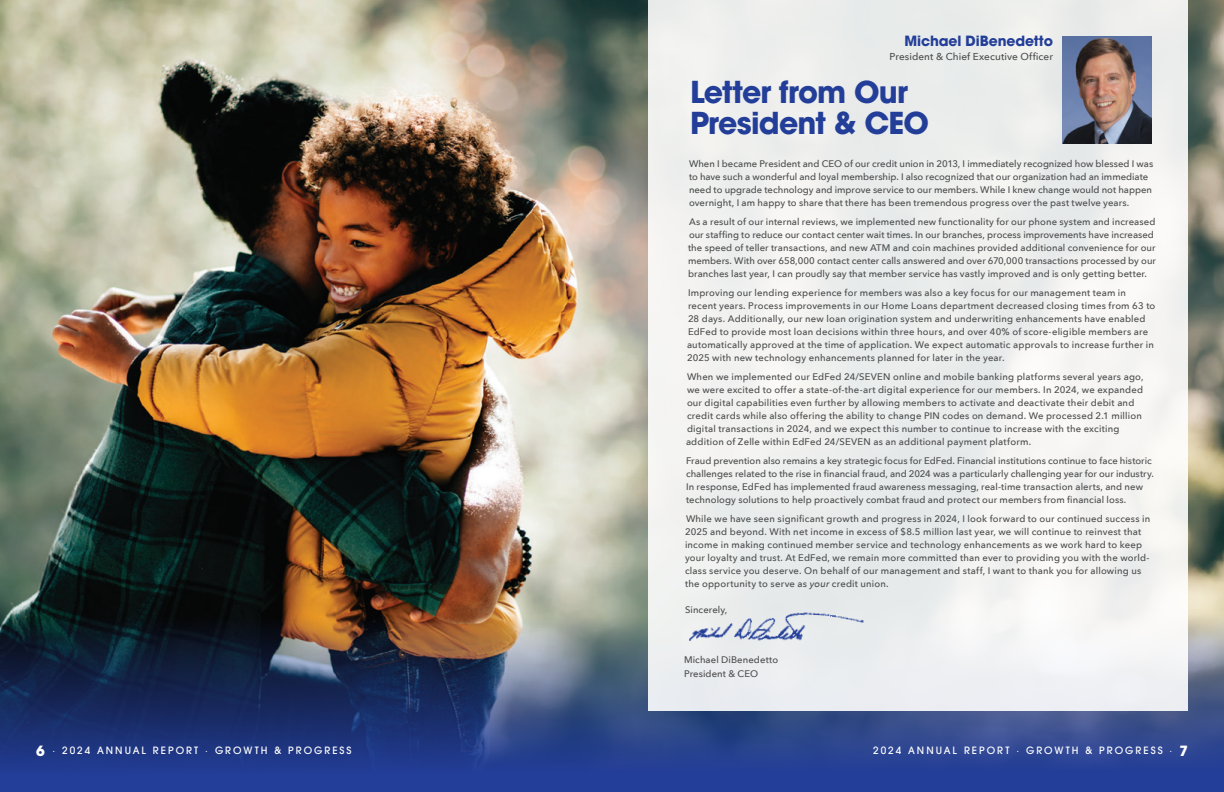
<style>
.page{position:relative;width:1224px;height:792px;background:#fff}
.page>*{position:absolute;margin:0;border:0;box-sizing:border-box;transform-origin:0 0}
.t1{font:700 30px/31px "ITC Avant Garde Pro";letter-spacing:-.025em;color:#233e98}
.t2{font:700 14px "ITC Avant Garde Pro";letter-spacing:-.01em;color:#233e98}
.t3{font:500 10px "ITC Avant Garde Pro";letter-spacing:.2em;color:#fff}
.t4{font:500 10px "Avenir Next";letter-spacing:.01em;color:#4b4c4d}
.t5{font:500 9.5px/13px "Avenir Next";letter-spacing:.015em;color:#4b4c4d}
.s1{font-style:italic}
.s2{font-weight:700;font-size:14px}
</style>
<div class="page">
<img style="left:0;top:0;width:1224px;height:567px">
<img style="left:0;top:567px;width:1224px;height:225px">
<div style="left:648px;top:0;width:540px;height:711px;background:#eeefef"></div>
<img style="left:1062px;top:36px;width:90px;height:108px">
<img style="left:689px;top:612px;width:175px;height:29px">
<p class="t2" style="left:905px;top:32px;width:150px">Michael DiBenedetto</p>
<p class="t4" style="left:889px;top:48px;width:165px">President &amp; Chief Executive Officer</p>
<h2 class="t1" style="left:690px;top:76px;width:241px">Letter from Our<br>President &amp; CEO</h2>
<p class="t5" style="left:689px;top:157px;width:466px">When I became President and CEO of our credit union in 2013, I immediately recognized how blessed I was to have such a wonderful and loyal membership. I also recognized that our organization had an immediate need to upgrade technology and improve service to our members. While I knew change would not happen overnight, I am happy to share that there has been tremendous progress over the past twelve years.</p>
<p class="t5" style="left:688px;top:215px;width:469px">As a result of our internal reviews, we implemented new functionality for our phone system and increased our staffing to reduce our contact center wait times. In our branches, process improvements have increased the speed of teller transactions, and new ATM and coin machines provided additional convenience for our members. With over 658,000 contact center calls answered and over 670,000 transactions processed by our branches last year, I can proudly say that member service has vastly improved and is only getting better.</p>
<p class="t5" style="left:687px;top:286px;width:470px">Improving our lending experience for members was also a key focus for our management team in recent years. Process improvements in our Home Loans department decreased closing times from 63 to 28 days. Additionally, our new loan origination system and underwriting enhancements have enabled EdFed to provide most loan decisions within three hours, and over 40% of score-eligible members are automatically approved at the time of application. We expect automatic approvals to increase further in 2025 with new technology enhancements planned for later in the year.</p>
<p class="t5" style="left:686px;top:370px;width:459px">When we implemented our EdFed 24/SEVEN online and mobile banking platforms several years ago, we were excited to offer a state-of-the-art digital experience for our members. In 2024, we expanded our digital capabilities even further by allowing members to activate and deactivate their debit and credit cards while also offering the ability to change PIN codes on demand. We processed 2.1 million digital transactions in 2024, and we expect this number to continue to increase with the exciting addition of Zelle within EdFed 24/SEVEN as an additional payment platform.</p>
<p class="t5" style="left:686px;top:454px;width:469px">Fraud prevention also remains a key strategic focus for EdFed. Financial institutions continue to face historic challenges related to the rise in financial fraud, and 2024 was a particularly challenging year for our industry.<br>In response, EdFed has implemented fraud awareness messaging, real-time transaction alerts, and new technology solutions to help proactively combat fraud and protect our members from financial loss.</p>
<p class="t5" style="left:685px;top:512px;width:467px">While we have seen significant growth and progress in 2024, I look forward to our continued success in 2025 and beyond. With net income in excess of $8.5 million last year, we will continue to reinvest that income in making continued member service and technology enhancements as we work hard to keep your loyalty and trust. At EdFed, we remain more committed than ever to providing you with the world&shy;class service you deserve. On behalf of our management and staff, I want to thank you for allowing us the opportunity to serve as <span class="s1">your</span> credit union.</p>
<p class="t5" style="left:685px;top:603px;width:44px">Sincerely,</p>
<p class="t5" style="left:684px;top:653px;width:96px;line-height:14px">Michael DiBenedetto<br>President &amp; CEO</p>
<p class="t3" style="left:36px;top:744px;width:317px"><span class="s2">6</span> · 2024 ANNUAL REPORT · GROWTH &amp; PROGRESS</p>
<p class="t3" style="left:873px;top:744px;width:316px">2024 ANNUAL REPORT · GROWTH &amp; PROGRESS · <span class="s2">7</span></p>
</div>
